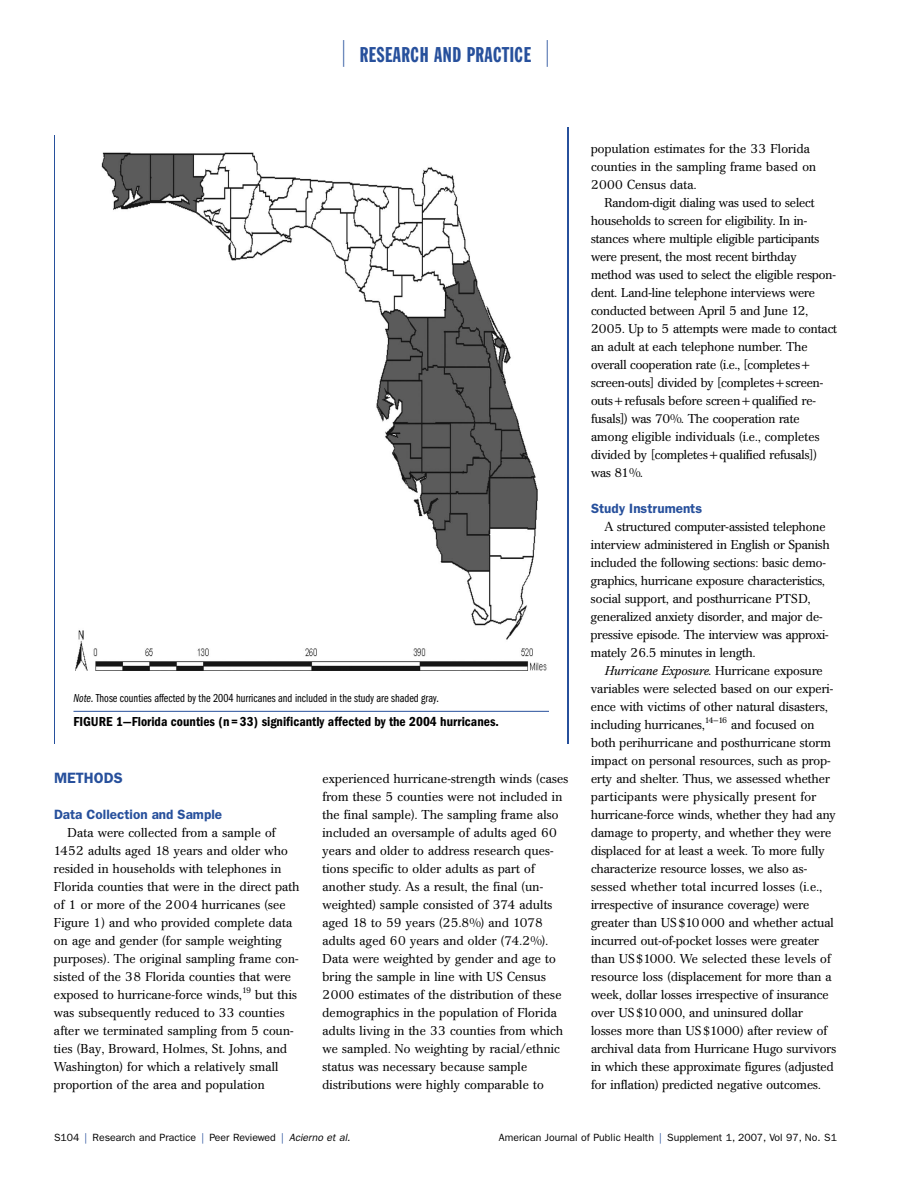
<style>
.page{position:relative;width:918px;height:1188px;background:#fff}
.page>*{position:absolute;margin:0;border:0;box-sizing:border-box;transform-origin:0 0}
.t1{font:21px "Franklin Gothic Extra Cond";letter-spacing:.025em;color:#27509c}
.t2{font:600 15px "Franklin Gothic";color:#27509c}
.t3{font:600 condensed 13.5px "Franklin Gothic";color:#000}
.t4{font:600 13.5px "Franklin Gothic";color:#27509c}
.t5{font:12.75px/18px "Cremona";letter-spacing:.01em;color:#000}
.t6{font:12px "Franklin Gothic Book Cmpr";color:#000}
.t7{font:10.5px "Franklin Gothic";color:#000}
.t8{font:8.25px "Cremona";color:#000}
.s1{font-family:"Franklin Gothic Book Cmpr Ital"}
.s2{font-style:italic}
.s3{color:#27509c}
</style>
<div class="page">
<img style="left:76px;top:152px;width:471px;height:518px">
<img style="left:568px;top:128px;width:1px;height:616px">
<img style="left:54px;top:136px;width:1px;height:607px">
<hr style="left:74px;top:711px;width:475px;height:1px;background:#27509c">
<h1 class="t1" style="left:360px;top:47px;width:173px">RESEARCH AND PRACTICE</h1>
<p class="t6" style="left:74px;top:694px;width:367px"><span class="s1">Note.</span> Those counties affected by the 2004 hurricanes and included in the study are shaded gray.</p>
<p class="t3" style="left:74px;top:717px;width:427px">FIGURE 1—Florida counties (n=33) significantly affected by the 2004 hurricanes.</p>
<p class="t2" style="left:54px;top:773px;width:70px">METHODS</p>
<p class="t4" style="left:54px;top:810px;width:170px">Data Collection and Sample</p>
<p class="t5" style="left:54px;top:825px;width:247px;text-indent:14px">Data were collected from a sample of 1452 adults aged 18 years and older who resided in households with telephones in Florida counties that were in the direct path of 1 or more of the 2004 hurricanes (see Figure 1) and who provided complete data on age and gender (for sample weighting purposes). The original sampling frame con&shy;sisted of the 38 Florida counties that were exposed to hurricane-force winds,</p>
<p class="t8" style="left:242px;top:987px;width:10px">19</p>
<p class="t5" style="left:54px;top:987px;width:244px;text-indent:201px">but this was subsequently reduced to 33 counties after we terminated sampling from 5 coun&shy;ties (Bay, Broward, Holmes, St. Johns, and Washington) for which a relatively small proportion of the area and population</p>
<p class="t5" style="left:322px;top:771px;width:247px">experienced hurricane-strength winds (cases from these 5 counties were not included in the final sample). The sampling frame also included an oversample of adults aged 60 years and older to address research ques&shy;tions specific to older adults as part of another study. As a result, the final (un&shy;weighted) sample consisted of 374 adults aged 18 to 59 years (25.8%) and 1078 adults aged 60 years and older (74.2%).<br>Data were weighted by gender and age to bring the sample in line with US Census 2000 estimates of the distribution of these demographics in the population of Florida adults living in the 33 counties from which we sampled. No weighting by racial/ethnic status was necessary because sample distributions were highly comparable to</p>
<p class="t5" style="left:591px;top:141px;width:227px">population estimates for the 33 Florida counties in the sampling frame based on<br>2000 Census data.</p>
<p class="t5" style="left:591px;top:195px;width:247px;text-indent:14px">Random-digit dialing was used to select households to screen for eligibility. In in&shy;stances where multiple eligible participants were present, the most recent birthday method was used to select the eligible respon&shy;dent. Land-line telephone interviews were conducted between April 5 and June 12, 2005. Up to 5 attempts were made to contact an adult at each telephone number. The overall cooperation rate (i.e., [completes+ screen-outs] divided by [completes+screen&shy;outs+refusals before screen+qualified re&shy;fusals]) was 70%. The cooperation rate among eligible individuals (i.e., completes divided by [completes+qualified refusals]) was 81%.</p>
<p class="t4" style="left:591px;top:504px;width:113px">Study Instruments</p>
<p class="t5" style="left:591px;top:519px;width:240px;text-indent:14px">A structured computer-assisted telephone interview administered in English or Spanish included the following sections: basic demo&shy;graphics, hurricane exposure characteristics, social support, and posthurricane PTSD, generalized anxiety disorder, and major de&shy;pressive episode. The interview was approxi&shy;mately 26.5 minutes in length.</p>
<p class="t5" style="left:591px;top:663px;width:247px;text-indent:14px"><span class="s2">Hurricane Exposure</span>. Hurricane exposure variables were selected based on our experi&shy;ence with victims of other natural disasters, including hurricanes,<sup>14–16</sup> and focused on both perihurricane and posthurricane storm impact on personal resources, such as prop&shy;erty and shelter. Thus, we assessed whether participants were physically present for hurricane-force winds, whether they had any damage to property, and whether they were displaced for at least a week. To more fully characterize resource losses, we also as&shy;sessed whether total incurred losses (i.e., irrespective of insurance coverage) were greater than US$10000 and whether actual incurred out-of-pocket losses were greater than US$1000. We selected these levels of resource loss (displacement for more than a week, dollar losses irrespective of insurance over US$10000, and uninsured dollar losses more than US$1000) after review of archival data from Hurricane Hugo survivors in which these approximate figures (adjusted for inflation) predicted negative outcomes.</p>
<p class="t7" style="left:54px;top:1134px;width:298px">S104 <span class="s3">|</span> Research and Practice <span class="s3">|</span> Peer Reviewed <span class="s3">|</span> <span class="s2">Acierno et al.</span></p>
<p class="t7" style="left:499px;top:1134px;width:340px">American Journal of Public Health <span class="s3">|</span> Supplement 1, 2007, Vol 97, No. S1</p>
</div>
